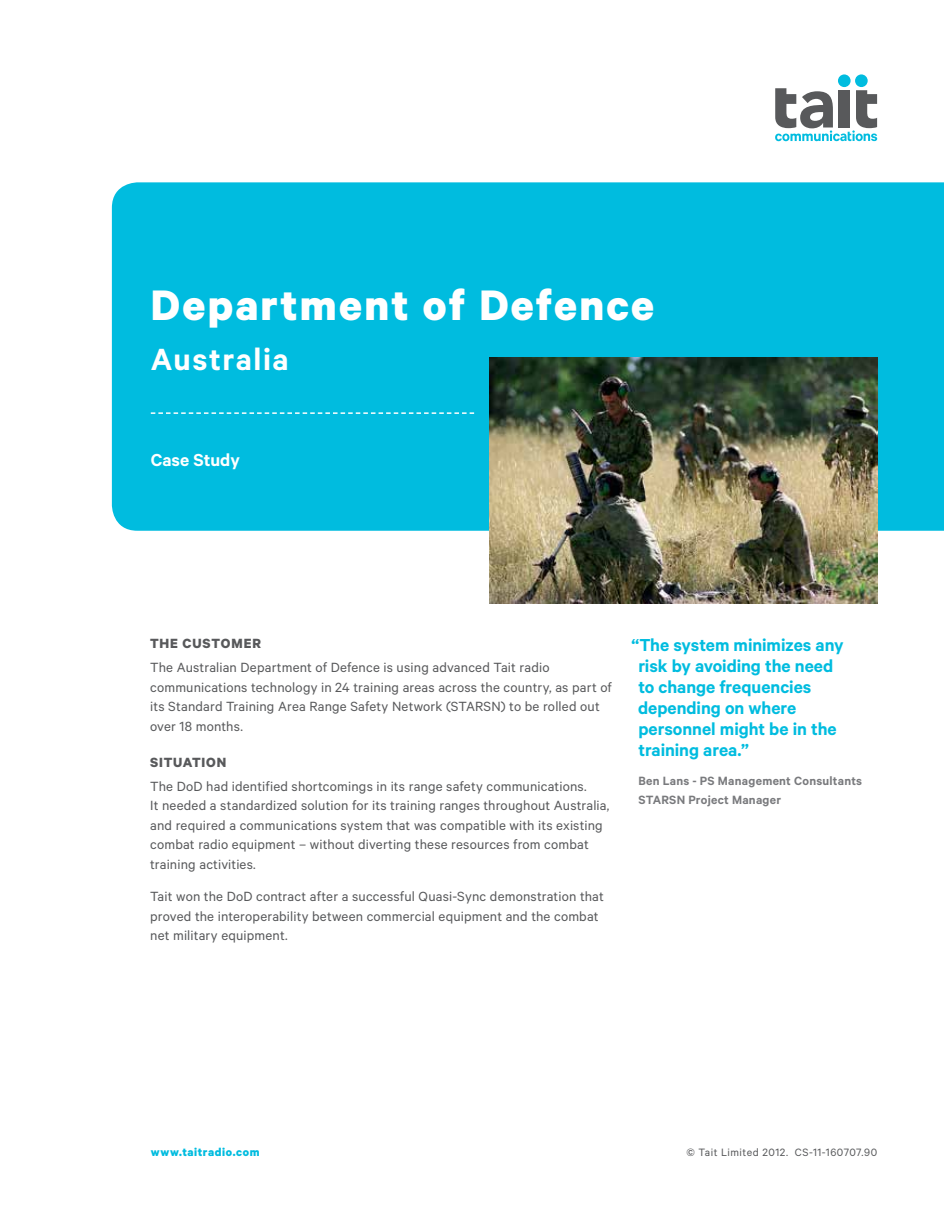
<style>
.page{position:relative;width:944px;height:1214px;background:#fff}
.page>*{position:absolute;margin:0;border:0;box-sizing:border-box;transform-origin:0 0}
.t1{font:700 48px "Calibre";letter-spacing:.05em;color:#fff}
.t2{font:600 34.5px "Calibre";letter-spacing:.045em;color:#fff}
.t3{font:600 19.5px/21px "Calibre";letter-spacing:-.005em;color:#00bcdf}
.t4{font:600 19.5px "Calibre";color:#fff}
.t5{font:15px/19.5px "Calibre";letter-spacing:.01em;color:#58595b}
.t6{font:700 15px "Calibre";letter-spacing:.06em;color:#58595b}
.t7{font:600 13.5px/18.6px "Calibre";letter-spacing:.02em;color:#797a7d}
.t8{font:700 12.75px "Calibre";letter-spacing:.045em;color:#00bcdf}
.t9{font:12px "Calibre";letter-spacing:.04em;color:#58595b}
</style>
<div class="page">
<div style="left:855px;top:74px;width:12px;height:13px;background:#00bcdf;border-radius:50%"></div>
<div style="left:838px;top:74px;width:12px;height:13px;background:#00bcdf;border-radius:50%"></div>
<svg style="left:775px;top:88px;width:102px;height:53px"></svg>
<div style="left:112px;top:182px;width:832px;height:349px;background:#00bcdf"></div>
<svg style="left:151px;top:412px;width:323px;height:2px"></svg>
<img style="left:489px;top:357px;width:388px;height:247px">
<h1 class="t1" style="left:151px;top:275px;width:505px">Department of Defence</h1>
<h2 class="t2" style="left:151px;top:339px;width:139px">Australia</h2>
<h3 class="t4" style="left:151px;top:448px;width:90px">Case Study</h3>
<p class="t6" style="left:150px;top:634px;width:112px">THE CUSTOMER</p>
<p class="t5" style="left:150px;top:657px;width:463px">The Australian Department of Defence is using advanced Tait radio communications technology in 24 training areas across the country, as part of its Standard Training Area Range Safety Network (STARSN) to be rolled out over 18 months.</p>
<p class="t6" style="left:150px;top:753px;width:78px">situation</p>
<p class="t5" style="left:150px;top:776px;width:461px">The DoD had identified shortcomings in its range safety communications.<br>It needed a standardized solution for its training ranges throughout Australia, and required a communications system that was compatible with its existing combat radio equipment – without diverting these resources from combat training activities.</p>
<p class="t5" style="left:150px;top:886px;width:455px">Tait won the DoD contract after a successful Quasi-Sync demonstration that proved the interoperability between commercial equipment and the combat net military equipment.</p>
<h3 class="t3" style="left:638px;top:633px;width:207px;text-indent:-7px">“The system minimizes any risk by avoiding the need to change frequencies depending on where personnel might be in the training area.”</h3>
<p class="t7" style="left:638px;top:771px;width:225px">Ben Lans - PS Management Consultants<br>STARSN Project Manager</p>
<p class="t8" style="left:151px;top:1143px;width:110px">www.taitradio.com</p>
<p class="t9" style="left:686px;top:1144px;width:192px">© Tait Limited 2012. CS-11-160707.90</p>
</div>
